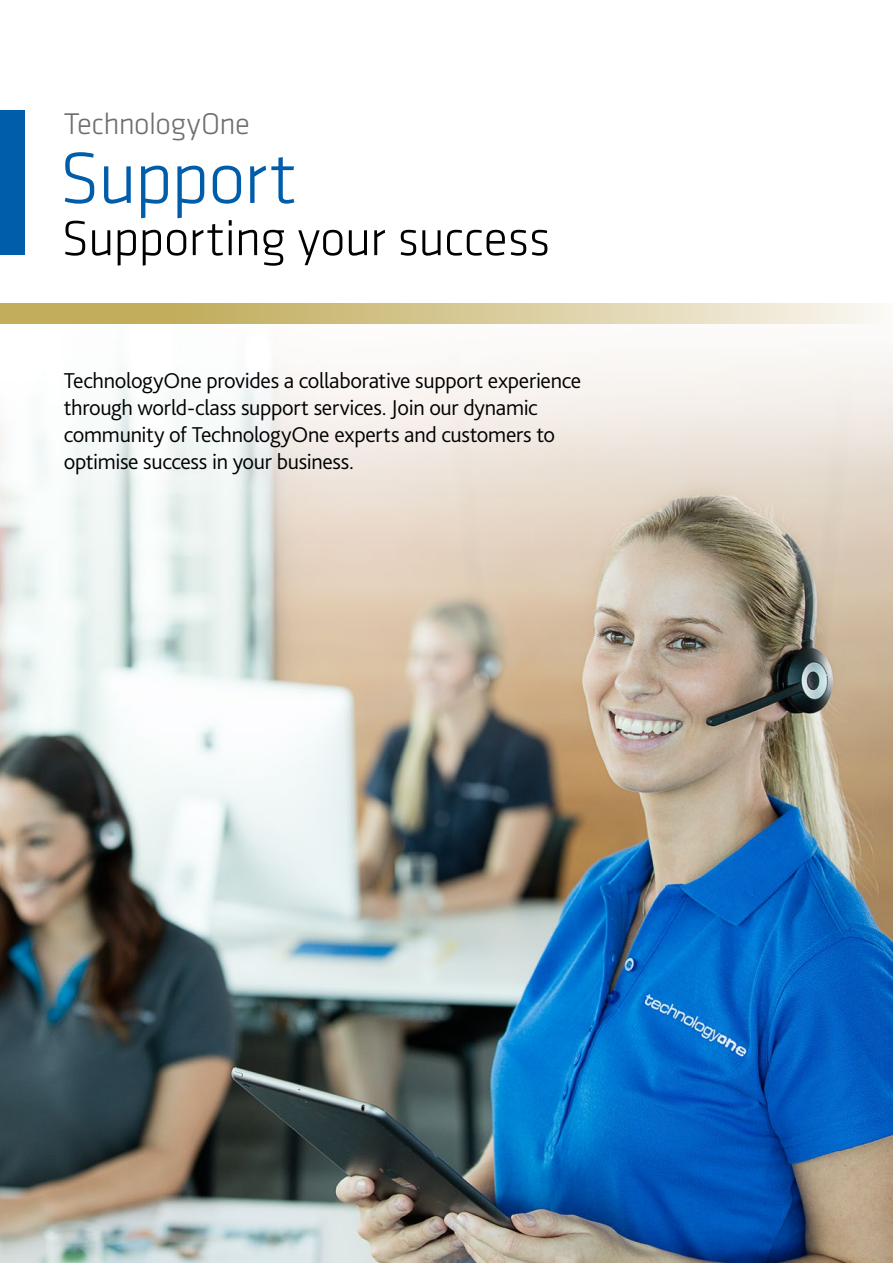
<style>
.page{position:relative;width:893px;height:1263px;background:#fff}
.page>*{position:absolute;margin:0;border:0;box-sizing:border-box;transform-origin:0 0}
.t1{font:300 75px "Klavika";letter-spacing:-.025em;color:#005daa}
.t2{font:300 51px "Klavika";letter-spacing:-.015em;color:#000}
.t3{font:300 31.05px "Klavika";letter-spacing:-.02em;color:#6d6e71}
.t4{font:300 22.5px/27px "Bliss 2";letter-spacing:-.015em;color:#000}
</style>
<div class="page">
<svg style="left:0;top:303px;width:884px;height:21px"></svg>
<div style="left:0;top:111px;width:24px;height:144px;background:#005daa"></div>
<img style="left:0;top:347px;width:893px;height:916px">
<h3 class="t3" style="left:64px;top:105px;width:188px">TechnologyOne</h3>
<h1 class="t1" style="left:59px;top:133px;width:239px">Support</h1>
<h2 class="t2" style="left:61px;top:207px;width:491px">Supporting your success</h2>
<p class="t4" style="left:64px;top:367px;width:519px">TechnologyOne provides a collaborative support experience through world-class support services. Join our dynamic community of TechnologyOne experts and customers to optimise success in your business.</p>
</div>
